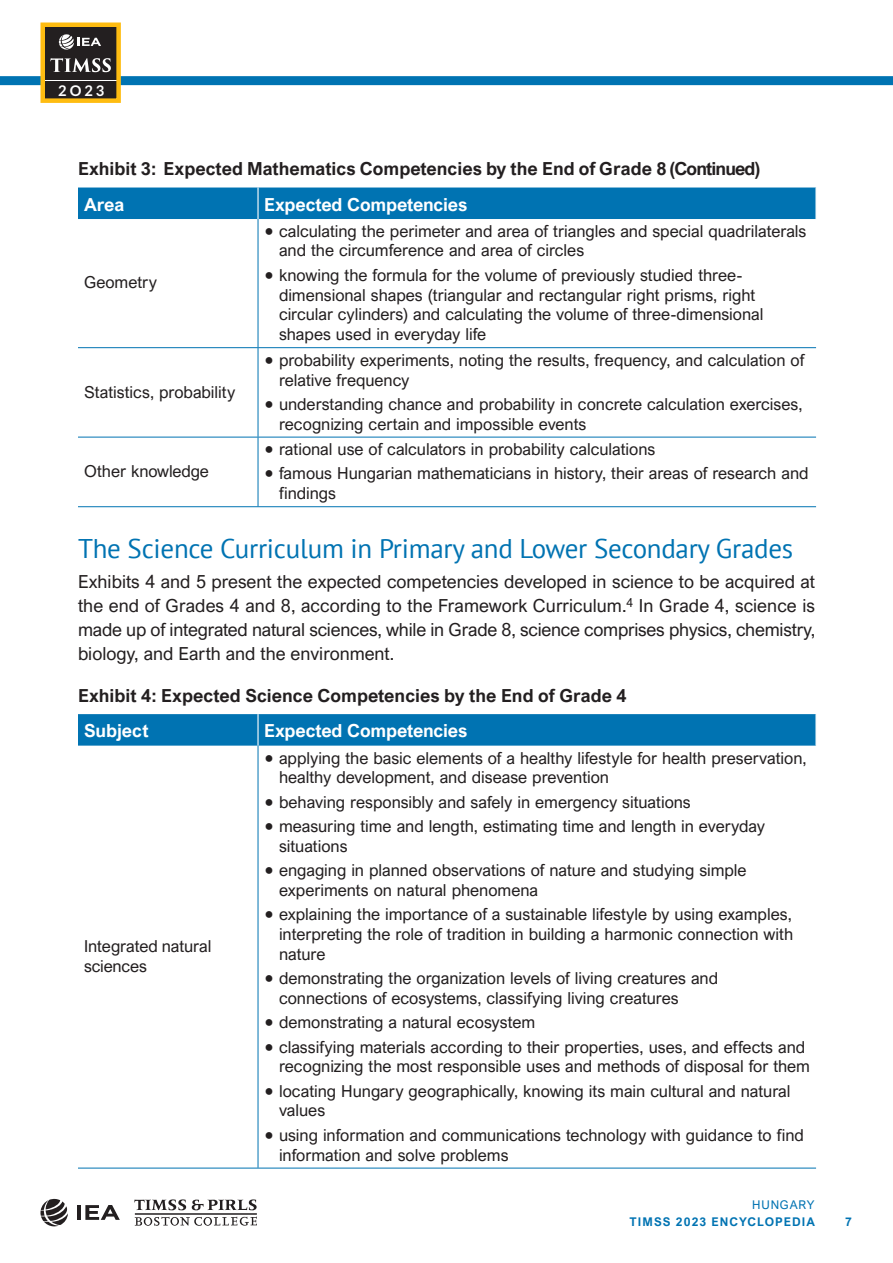
<style>
.page{position:relative;width:893px;height:1263px;background:#fff}
.page>*{position:absolute;margin:0;border:0;box-sizing:border-box;transform-origin:0 0}
.Heading_1{font:27px "PT Sans";letter-spacing:-.01em;color:#0073b2}
.Body_First{font:18px/24px "Arial Nova";color:#231f20;text-align:justify}
.Exhibit_Title_1{font:700 18px "Arial Nova";color:#231f20}
.Exhibit_Head_L_white{font:700 18px "Arial Nova";letter-spacing:-.01em;color:#fff}
.Exhibit_Text_Left{font:16.5px/19.8px "Arial Nova";color:#231f20}
.t1{font:700 14.7px "Lato";color:#fff}
.t2{font:700 12px "Arial Nova";letter-spacing:.09em;color:#0073b2}
.t3{font:12px "Arial Nova";letter-spacing:.07em;color:#0073b2}
.s1{font-family:"Minion Pro";font-size:25.5px}
</style>
<div class="page">
<svg style="left:134px;top:1199px;width:52px;height:11px"></svg>
<svg style="left:192px;top:1199px;width:65px;height:11px"></svg>
<svg style="left:135px;top:1217px;width:122px;height:9px"></svg>
<hr style="left:135px;top:1214px;width:122px;height:1px;background:#231f20">
<svg style="left:40px;top:1199px;width:28px;height:27px"></svg>
<hr style="left:77px;top:1205px;width:4px;height:15px;background:#231f20">
<svg style="left:85px;top:1205px;width:35px;height:15px"></svg>
<div style="left:0;top:76px;width:893px;height:9px;background:#0073b2"></div>
<div style="left:43px;top:70px;width:76px;height:17px;background:linear-gradient(to right,#fff,#fff)"></div>
<div style="left:43px;top:82px;width:76px;height:17px;background:#231f20"></div>
<div style="left:43px;top:25px;width:76px;height:55px;background:#231f20"></div>
<svg style="left:50px;top:58px;width:61px;height:14px"></svg>
<svg style="left:59px;top:34px;width:42px;height:16px"></svg>
<div style="left:40px;top:23px;width:81px;height:80px;border:4px solid #febc11"></div>
<div style="left:78px;top:188px;width:737px;height:31px;background:#0073b2"></div>
<hr style="left:78px;top:347px;width:180px;height:1px;background:#0073b2">
<hr style="left:78px;top:437px;width:180px;height:1px;background:#0073b2">
<hr style="left:257px;top:188px;width:2px;height:31px;background:#fff">
<hr style="left:258px;top:347px;width:558px;height:1px;background:#0073b2">
<hr style="left:258px;top:437px;width:558px;height:1px;background:#0073b2">
<hr style="left:258px;top:506px;width:558px;height:1px;background:#0073b2">
<hr style="left:258px;top:219px;width:1px;height:128px;background:#0073b2">
<hr style="left:258px;top:348px;width:1px;height:89px;background:#0073b2">
<hr style="left:258px;top:437px;width:1px;height:69px;background:#0073b2">
<hr style="left:78px;top:506px;width:180px;height:1px;background:#0073b2">
<div style="left:78px;top:714px;width:737px;height:32px;background:#0073b2"></div>
<hr style="left:257px;top:714px;width:2px;height:32px;background:#fff">
<hr style="left:258px;top:1168px;width:558px;height:1px;background:#0073b2">
<hr style="left:258px;top:746px;width:1px;height:422px;background:#0073b2">
<hr style="left:78px;top:1168px;width:180px;height:1px;background:#0073b2">
<p class="t1" style="left:58px;top:82px;width:48px">2O23</p>
<p class="Exhibit_Title_1" style="left:78px;top:158px;width:684px">Exhibit 3: Expected Mathematics Competencies by the End of Grade 8 (Continued)</p>
<p class="Exhibit_Head_L_white" style="left:84px;top:194px;width:42px">Area</p>
<p class="Exhibit_Head_L_white" style="left:264px;top:194px;width:205px">Expected Competencies</p>
<p class="Exhibit_Text_Left" style="left:84px;top:273px;width:74px">Geometry</p>
<p class="Exhibit_Text_Left" style="left:84px;top:382px;width:153px">Statistics, probability</p>
<p class="Exhibit_Text_Left" style="left:279px;top:221px;width:529px;text-indent:-15px"><span class="s1">•</span> calculating the perimeter and area of triangles and special quadrilaterals and the circumference and area of circles</p>
<p class="Exhibit_Text_Left" style="left:279px;top:265px;width:486px;text-indent:-15px"><span class="s1">•</span> knowing the formula for the volume of previously studied three&shy;dimensional shapes (triangular and rectangular right prisms, right circular cylinders) and calculating the volume of three-dimensional shapes used in everyday life</p>
<p class="Exhibit_Text_Left" style="left:279px;top:350px;width:527px;text-indent:-15px"><span class="s1">•</span> probability experiments, noting the results, frequency, and calculation of relative frequency</p>
<p class="Exhibit_Text_Left" style="left:279px;top:394px;width:525px;text-indent:-15px"><span class="s1">•</span> understanding chance and probability in concrete calculation exercises, recognizing certain and impossible events</p>
<p class="Exhibit_Text_Left" style="left:264px;top:439px;width:393px"><span class="s1">•</span> rational use of calculators in probability calculations</p>
<p class="Exhibit_Text_Left" style="left:279px;top:464px;width:531px;text-indent:-15px"><span class="s1">•</span> famous Hungarian mathematicians in history, their areas of research and findings</p>
<p class="Heading_1" style="left:78px;top:531px;width:717px">The Science Curriculum in Primary and Lower Secondary Grades</p>
<p class="Body_First" style="left:78px;top:570px;width:739px">Exhibits 4 and 5 present the expected competencies developed in science to be acquired at the end of Grades 4 and 8, according to the Framework Curriculum.<sup>4</sup> In Grade 4, science is made up of integrated natural sciences, while in Grade 8, science comprises physics, chemistry, biology, and Earth and the environment.</p>
<p class="Exhibit_Title_1" style="left:78px;top:685px;width:550px">Exhibit 4: Expected Science Competencies by the End of Grade 4</p>
<p class="Exhibit_Head_L_white" style="left:84px;top:720px;width:66px">Subject</p>
<p class="Exhibit_Head_L_white" style="left:264px;top:720px;width:205px">Expected Competencies</p>
<p class="Exhibit_Text_Left" style="left:84px;top:461px;width:126px">Other knowledge</p>
<p class="Exhibit_Text_Left" style="left:84px;top:936px;width:129px">Integrated natural sciences</p>
<p class="Exhibit_Text_Left" style="left:279px;top:748px;width:529px;text-indent:-15px"><span class="s1">•</span> applying the basic elements of a healthy lifestyle for health preservation, healthy development, and disease prevention</p>
<p class="Exhibit_Text_Left" style="left:264px;top:792px;width:428px"><span class="s1">•</span> behaving responsibly and safely in emergency situations</p>
<p class="Exhibit_Text_Left" style="left:279px;top:816px;width:488px;text-indent:-15px"><span class="s1">•</span> measuring time and length, estimating time and length in everyday situations</p>
<p class="Exhibit_Text_Left" style="left:279px;top:860px;width:469px;text-indent:-15px"><span class="s1">•</span> engaging in planned observations of nature and studying simple experiments on natural phenomena</p>
<p class="Exhibit_Text_Left" style="left:279px;top:904px;width:516px;text-align:justify;text-indent:-15px"><span class="s1">•</span> explaining the importance of a sustainable lifestyle by using examples, interpreting the role of tradition in building a harmonic connection with nature</p>
<p class="Exhibit_Text_Left" style="left:279px;top:968px;width:441px;text-indent:-15px"><span class="s1">•</span> demonstrating the organization levels of living creatures and connections of ecosystems, classifying living creatures</p>
<p class="Exhibit_Text_Left" style="left:264px;top:1012px;width:273px"><span class="s1">•</span> demonstrating a natural ecosystem</p>
<p class="Exhibit_Text_Left" style="left:264px;top:1037px;width:548px;text-align:right"><span class="s1">•</span> classifying materials according to their properties, uses, and effects and recognizing the most responsible uses and methods of disposal for them</p>
<p class="Exhibit_Text_Left" style="left:279px;top:1081px;width:513px;text-indent:-15px"><span class="s1">•</span> locating Hungary geographically, knowing its main cultural and natural values</p>
<p class="Exhibit_Text_Left" style="left:279px;top:1125px;width:526px;text-indent:-15px"><span class="s1">•</span> using information and communications technology with guidance to find information and solve problems</p>
<p class="t3" style="left:752px;top:1198px;width:64px">HUNGARY</p>
<p class="t2" style="left:630px;top:1214px;width:187px">TIMSS 2023 ENCYCLOPEDIA</p>
<p class="t2" style="left:845px;top:1214px;width:8px">7</p>
</div>
